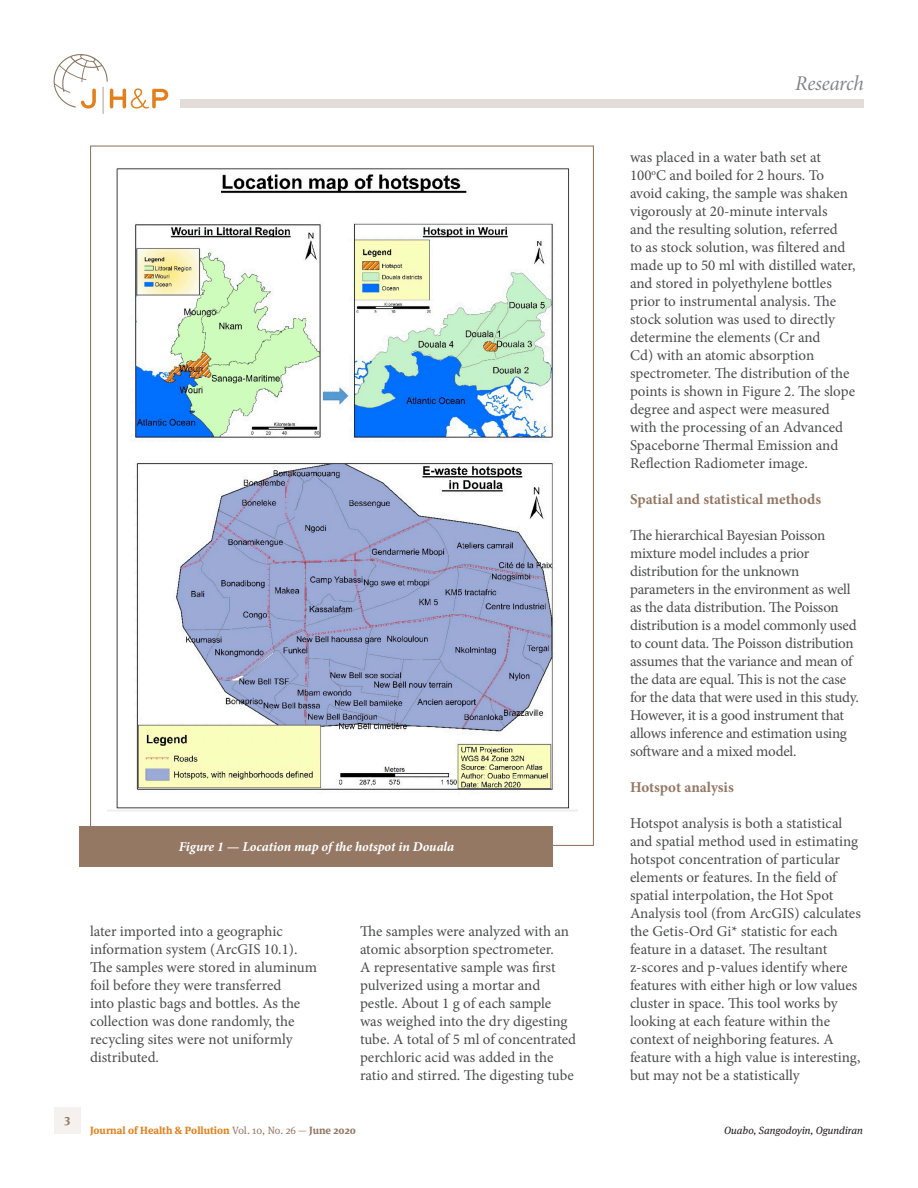
<style>
.page{position:relative;width:918px;height:1188px;background:#fff}
.page>*{position:absolute;margin:0;border:0;box-sizing:border-box;transform-origin:0 0}
.t1{font:21px "Minion Pro It Subh";letter-spacing:-.01em;color:#808285}
.Journal_Paragraph{font:15px/18px "Minion Pro";letter-spacing:-.005em;color:#4b4c4d}
.Journal_Paragraph-2{font:700 15px "Minion Pro";color:#957864}
.Figure_Caption{font:italic 700 13.5px "Minion Pro";letter-spacing:-.005em;color:#fff}
.t2{font:700 12px "Meta Serif Pro";color:#957864}
.t3{font:700 10.5px "Meta Serif Pro";color:#e4801c}
.t4{font:italic 10.5px "Meta Serif Pro";color:#231f20}
.s1{font-weight:400;color:#957864}
.s2{color:#957864}
</style>
<div class="page">
<svg style="left:53px;top:54px;width:115px;height:60px"></svg>
<div style="left:180px;top:99px;width:684px;height:9px;background:#e2ddd9"></div>
<div style="left:54px;top:1107px;width:27px;height:27px;background:#f4f1ef"></div>
<div style="left:80px;top:826px;width:474px;height:41px;background:#957864"></div>
<img style="left:107px;top:168px;width:471px;height:643px">
<p class="Figure_Caption" style="left:179px;top:837px;width:277px">Figure 1 — Location map of the hotspot in Douala</p>
<p class="t2" style="left:65px;top:1111px;width:7px">3</p>
<p class="Journal_Paragraph" style="left:90px;top:922px;width:229px">later imported into a geographic information system (ArcGIS 10.1).<br>The samples were stored in aluminum foil before they were transferred<br>into plastic bags and bottles. As the collection was done randomly, the recycling sites were not uniformly distributed.</p>
<p class="Journal_Paragraph" style="left:360px;top:922px;width:218px">The samples were analyzed with an atomic absorption spectrometer.<br>A representative sample was first pulverized using a mortar and pestle. About 1 g of each sample was weighed into the dry digesting tube. A total of 5 ml of concentrated perchloric acid was added in the ratio and stirred. The digesting tube</p>
<p class="t3" style="left:90px;top:1122px;width:267px">Journal of Health &amp; Pollution <span class="s1">Vol. 10, No. 26 —</span> <span class="s2">June 2020</span></p>
<h1 class="t1" style="left:795px;top:70px;width:70px">Research</h1>
<p class="Journal_Paragraph" style="left:630px;top:148px;width:227px">was placed in a water bath set at 100<sup>o</sup>C and boiled for 2 hours. To avoid caking, the sample was shaken vigorously at 20-minute intervals<br>and the resulting solution, referred<br>to as stock solution, was filtered and made up to 50 ml with distilled water, and stored in polyethylene bottles prior to instrumental analysis. The stock solution was used to directly determine the elements (Cr and<br>Cd) with an atomic absorption spectrometer. The distribution of the points is shown in Figure 2. The slope degree and aspect were measured with the processing of an Advanced Spaceborne Thermal Emission and Reflection Radiometer image.</p>
<p class="Journal_Paragraph-2" style="left:630px;top:489px;width:193px">Spatial and statistical methods</p>
<p class="Journal_Paragraph" style="left:630px;top:526px;width:230px">The hierarchical Bayesian Poisson mixture model includes a prior distribution for the unknown parameters in the environment as well as the data distribution. The Poisson distribution is a model commonly used to count data. The Poisson distribution assumes that the variance and mean of the data are equal. This is not the case for the data that were used in this study.<br>However, it is a good instrument that allows inference and estimation using software and a mixed model.</p>
<p class="Journal_Paragraph-2" style="left:630px;top:777px;width:105px">Hotspot analysis</p>
<p class="Journal_Paragraph" style="left:630px;top:814px;width:232px">Hotspot analysis is both a statistical and spatial method used in estimating hotspot concentration of particular elements or features. In the field of spatial interpolation, the Hot Spot Analysis tool (from ArcGIS) calculates the Getis-Ord Gi* statistic for each feature in a dataset. The resultant z-scores and p-values identify where features with either high or low values cluster in space. This tool works by looking at each feature within the context of neighboring features. A feature with a high value is interesting, but may not be a statistically</p>
<p class="t4" style="left:724px;top:1123px;width:140px">Ouabo, Sangodoyin, Ogundiran</p>
</div>
